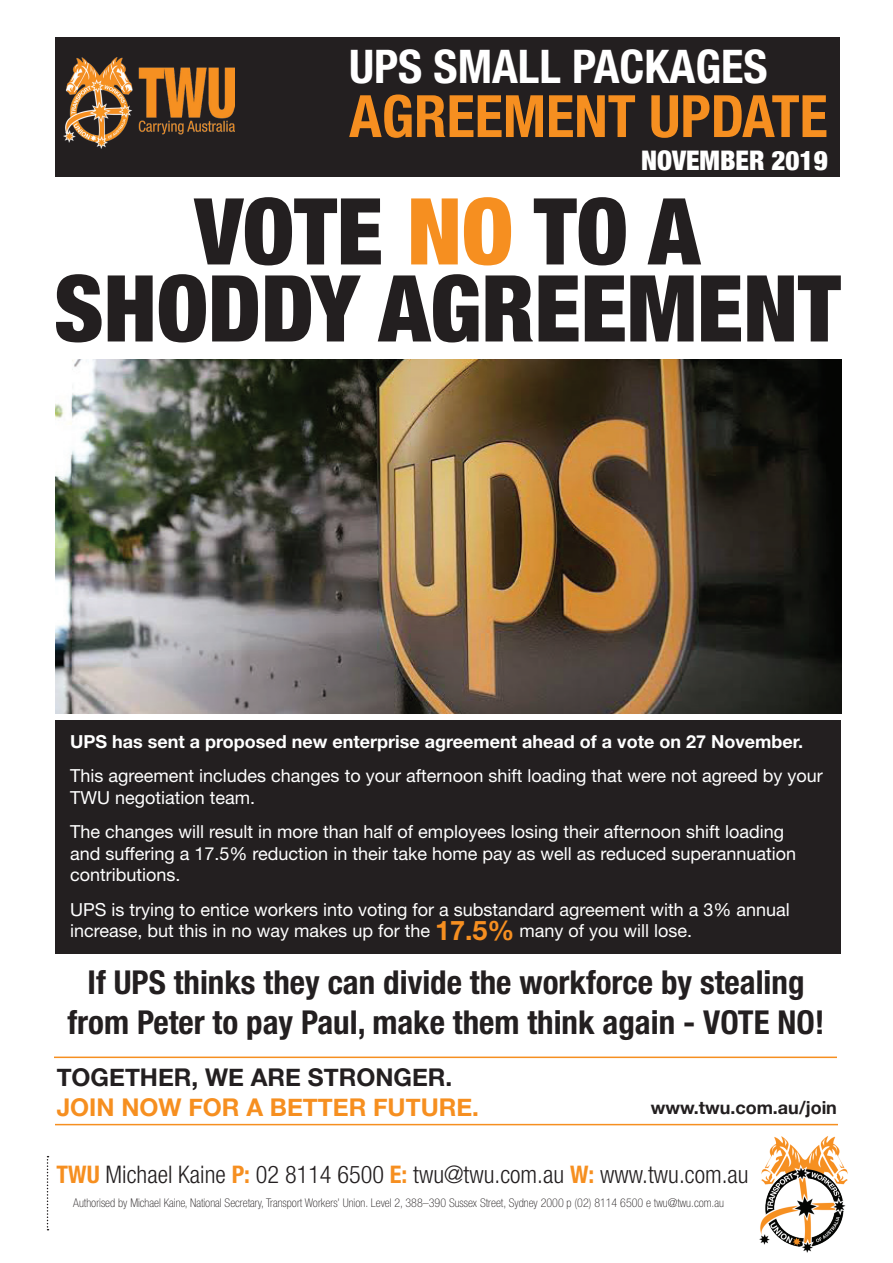
<style>
.page{position:relative;width:893px;height:1263px;background:#fff}
.page>*{position:absolute;margin:0;border:0;box-sizing:border-box;transform-origin:0 0}
.t1{font:900 condensed 92.4px/76.9px "Helvetica Neue";color:#231f20;text-align:center}
.t2{font:700 condensed 58.35px "Helvetica Neue LT Std";color:#f68f20}
.t3{font:700 condensed 46.5px "Helvetica Neue LT Std";color:#fff}
.t4{font:700 condensed 33px/39.6px "Helvetica Neue LT Std";color:#231f20;text-align:center}
.t5{font:900 condensed 27px "Helvetica Neue";color:#fff}
.t6{font:700 24.45px "Helvetica Neue";color:#f68f20}
.t7{font:700 24.45px "Helvetica Neue";color:#231f20}
.t8{font:300 condensed 24.3px "Helvetica Neue LT Std";color:#231f20}
.t9{font:18px/21.6px "Helvetica Neue LT Std";color:#fff}
.t10{font:700 18px "Helvetica Neue LT Std";color:#fff}
.t11{font:700 18px "Helvetica Neue";color:#231f20}
.t12{font:100 condensed 12px "Helvetica Neue LT Std";color:#231f20}
.s1{color:#f68f20}
.s2{font-weight:700;font-size:27px;color:#f68f20}
.s3{font-weight:700;color:#f68f20}
</style>
<div class="page">
<div style="left:55px;top:720px;width:786px;height:234px;background:#231f20"></div>
<div style="left:55px;top:38px;width:785px;height:139px;background:#231f20"></div>
<img style="left:759px;top:1136px;width:89px;height:117px">
<svg style="left:47px;top:1156px;width:2px;height:74px"></svg>
<hr style="left:54px;top:1056px;width:783px;height:2px;background:#f68f20">
<hr style="left:55px;top:1124px;width:783px;height:1px;background:#f68f20">
<img style="left:64px;top:58px;width:170px;height:90px">
<img style="left:55px;top:360px;width:787px;height:353px">
<h3 class="t3" style="left:349px;top:39px;width:420px">UPS SMALL PACKAGES</h3>
<h2 class="t2" style="left:349px;top:81px;width:480px">AGREEMENT UPDATE</h2>
<h3 class="t5" style="left:641px;top:138px;width:188px">NOVEMBER 2019</h3>
<h1 class="t1" style="left:54px;top:188px;width:788px">VOTE <span class="s1">NO</span> TO A<br>SHODDY AGREEMENT</h1>
<p class="t10" style="left:70px;top:730px;width:734px">UPS has sent a proposed new enterprise agreement ahead of a vote on 27 November.</p>
<p class="t9" style="left:70px;top:765px;width:754px">This agreement includes changes to your afternoon shift loading that were not agreed by your<br>TWU negotiation team.</p>
<p class="t9" style="left:70px;top:821px;width:727px">The changes will result in more than half of employees losing their afternoon shift loading and suffering a 17.5% reduction in their take home pay as well as reduced superannuation contributions.</p>
<p class="t9" style="left:70px;top:898px;width:721px">UPS is trying to entice workers into voting for a substandard agreement with a 3% annual increase, but this in no way makes up for the <span class="s2">17.5%</span> many of you will lose.</p>
<h3 class="t4" style="left:68px;top:962px;width:759px">If UPS thinks they can divide the workforce by stealing from Peter to pay Paul, make them think again - VOTE NO!</h3>
<h3 class="t7" style="left:57px;top:1058px;width:397px">TOGETHER, WE ARE STRONGER.</h3>
<h3 class="t6" style="left:57px;top:1088px;width:424px">JOIN NOW FOR A BETTER FUTURE.</h3>
<p class="t11" style="left:651px;top:1093px;width:188px">www.twu.com.au/join</p>
<h3 class="t8" style="left:57px;top:1160px;width:694px"><span class="s3">TWU</span> Michael Kaine <span class="s3">P:</span> 02 8114 6500 <span class="s3">E:</span> twu@twu.com.au <span class="s3">W:</span> www.twu.com.au</h3>
<p class="t12" style="left:73px;top:1196px;width:652px">Authorised by Michael Kaine, National Secretary, Transport Workers’ Union. Level 2, 388–390 Sussex Street, Sydney 2000 p (02) 8114 6500 e twu@twu.com.au</p>
</div>
